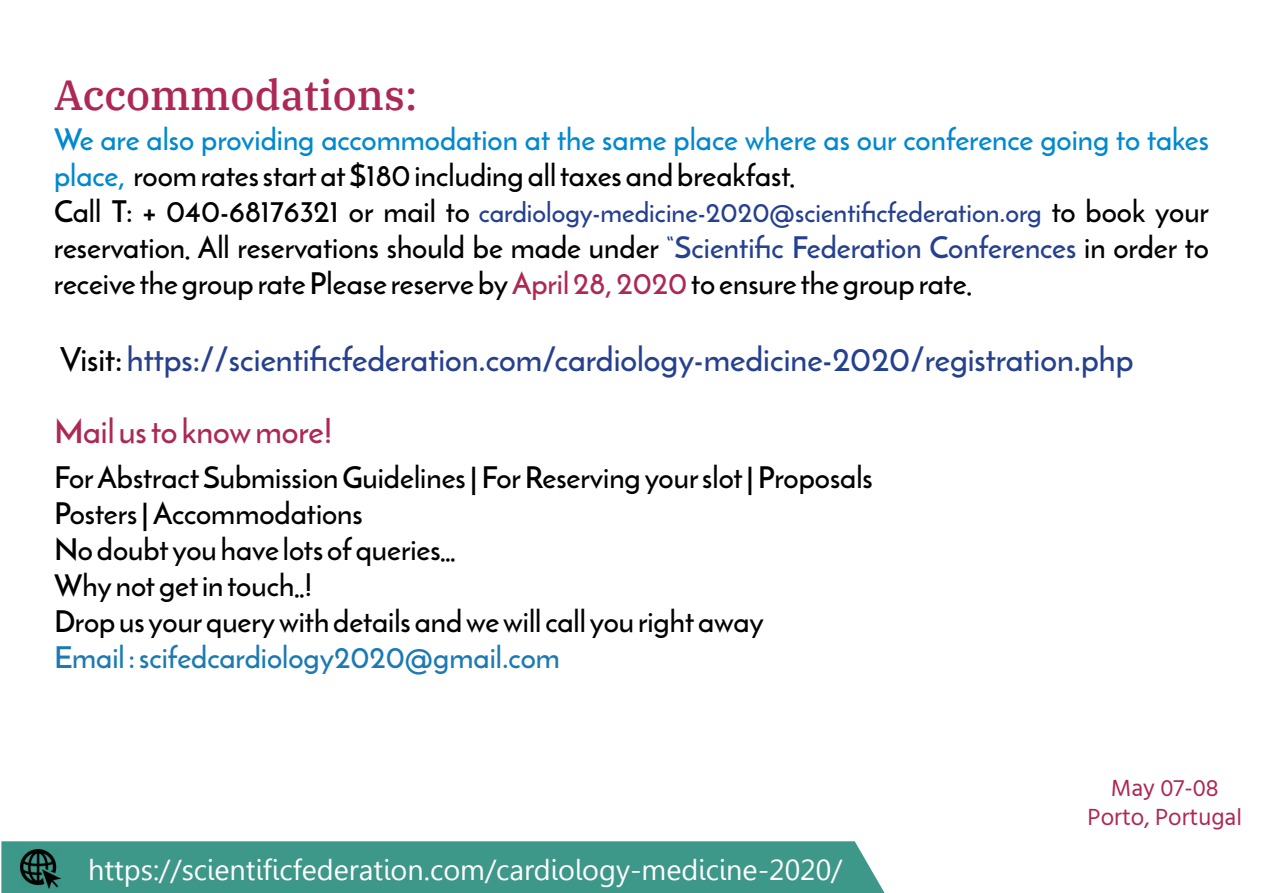
<style>
.page{position:relative;width:1263px;height:893px;background:#fff}
.page>*{position:absolute;margin:0;border:0;box-sizing:border-box;transform-origin:0 0}
.t1{font:500 42px "IBM Plex Serif";color:#ae2856}
.t2{font:33px "Reem Kufi";color:#25408f}
.t3{font:33px "Reem Kufi";color:#ae2856}
.t4{font:30px/36px "Reem Kufi";color:#000}
.t5{font:30px "Reem Kufi";color:#0089cf}
.t6{font:30px "Reem Kufi";color:#1b7ab3}
.t7{font:28.8px "Gisha";color:#fff}
.t8{font:27px "Reem Kufi";color:#25408f}
.t9{font:24px/28.8px "Hind Siliguri";color:#ae2856;text-align:center}
.s1{color:#0089cf}
.s2{color:#25408f}
.s3{color:#ae2856}
.s4{color:#000}
</style>
<div class="page">
<div style="left:1px;top:841px;width:883px;height:52px;background:#3e9889"></div>
<img style="left:21px;top:850px;width:39px;height:38px">
<h1 class="t1" style="left:54px;top:62px;width:365px">Accommodations:</h1>
<p class="t5" style="left:54px;top:120px;width:1156px">We are also providing accommodation at the same place where as our conference going to takes</p>
<p class="t4" style="left:54px;top:160px;width:742px"><span class="s1">place,</span> roomratesstartat$180includingalltaxesandbreakfast.</p>
<p class="t4" style="left:1052px;top:196px;width:159px">to book your</p>
<p class="t4" style="left:54px;top:196px;width:1156px">Call +:T 040-68176321 or mail to<br>reservation. All reservations should be made under <span class="s2">“Scientific Federation Conferences</span> in order to receivethegroupratePleasereserveby<span class="s3">April28,2020</span>toensurethegrouprate.</p>
<p class="t8" style="left:479px;top:195px;width:564px">cardiology-medicine-2020@scientificfederation.org</p>
<p class="t2" style="left:60px;top:338px;width:1075px"><span class="s4">Visit:</span>https://scientificfederation.com/cardiology-medicine-2020/registration.php</p>
<p class="t3" style="left:54px;top:410px;width:280px">Mailustoknowmore!</p>
<p class="t4" style="left:54px;top:462px;width:820px">ForAbstractSubmissionGuidelines|ForReservingyourslot|Proposals Posters|Accommodations<br>Nodoubtyouhavelotsofqueries...<br>Whynotgetintouch !. .<br>Dropusyourquerywithdetailsandwewillcallyourightaway</p>
<p class="t6" style="left:54px;top:637px;width:507px">Email:scifedcardiology2020@gmail.com</p>
<p class="t7" style="left:88px;top:853px;width:756px">https://scientificfederation.com/cardiology-medicine-2020/</p>
<p class="t9" style="left:1087px;top:775px;width:156px">May 07-08<br>Porto, Portugal</p>
</div>
